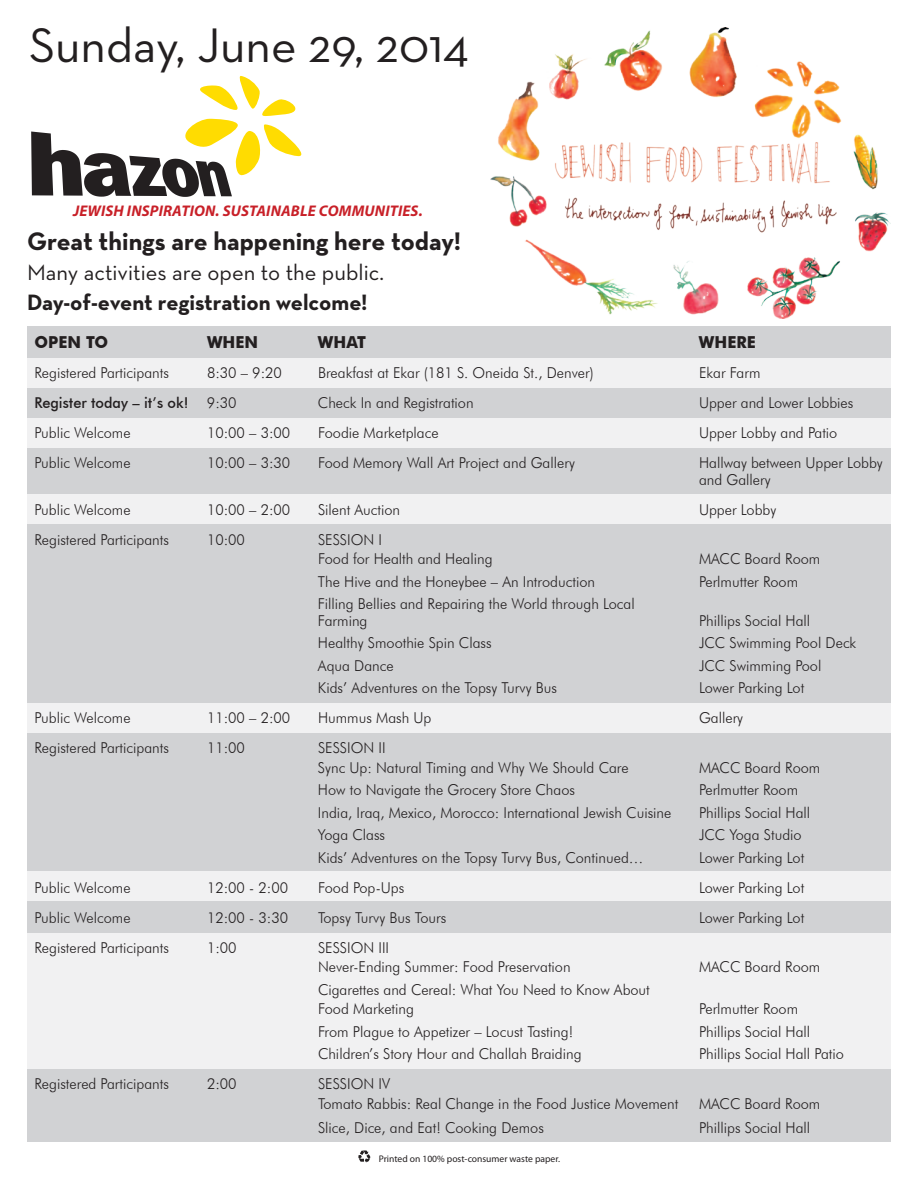
<style>
.page{position:relative;width:918px;height:1188px;background:#fff}
.page>*{position:absolute;margin:0;border:0;box-sizing:border-box;transform-origin:0 0}
.t1{font:49.35px "HG Neutra Text";color:#231f20}
.t2{font:700 25.8px "HG Neutra Text";color:#231f20}
.t3{font:22.65px "HG Neutra Text";color:#231f20}
.t4{font:700 22.65px "HG Neutra Text";letter-spacing:-.005em;color:#231f20}
.t5{font:700 16.5px "Futura BT";color:#231f20}
.t6{font:italic 700 15.45px "Myriad Pro";letter-spacing:.01em;color:#c82028}
.t7{font:300 15px "Futura BT";color:#231f20}
.t8{font:500 15px "Futura BT";color:#231f20}
.t9{font:9.6px "Myriad Pro";color:#231f20}
.s1{font-weight:300}
</style>
<div class="page">
<div style="left:27px;top:327px;width:864px;height:815px;background:#d1d2d4"></div>
<img style="left:490px;top:27px;width:401px;height:292px">
<svg style="left:31px;top:76px;width:271px;height:121px"></svg>
<div style="left:23px;top:358px;width:881px;height:30px;background:#f1f1f2"></div>
<div style="left:23px;top:418px;width:881px;height:30px;background:#f1f1f2"></div>
<div style="left:23px;top:494px;width:881px;height:30px;background:#f1f1f2"></div>
<div style="left:23px;top:703px;width:881px;height:30px;background:#f1f1f2"></div>
<div style="left:23px;top:872px;width:881px;height:30px;background:#f1f1f2"></div>
<div style="left:21px;top:933px;width:880px;height:136px;background:#f1f1f2"></div>
<svg style="left:358px;top:1150px;width:12px;height:13px"></svg>
<p class="t1" style="left:29px;top:20px;width:441px">Sunday, June 29, 2014</p>
<p class="t6" style="left:73px;top:201px;width:351px">JEWISH INSPIRATION. SUSTAINABLE COMMUNITIES.</p>
<p class="t2" style="left:27px;top:228px;width:436px">Great things are happening here today!</p>
<p class="t3" style="left:27px;top:261px;width:358px">Many activities are open to the public.</p>
<p class="t4" style="left:27px;top:291px;width:342px">Day-of-event registration welcome!</p>
<p class="t5" style="left:34px;top:332px;width:75px">OPEN TO</p>
<p class="t5" style="left:207px;top:332px;width:53px">WHEN</p>
<p class="t5" style="left:318px;top:332px;width:50px">WHAT</p>
<p class="t5" style="left:699px;top:332px;width:58px">WHERE</p>
<p class="t7" style="left:34px;top:364px;width:136px">Registered Participants</p>
<p class="t7" style="left:207px;top:364px;width:76px">8:30 – 9:20</p>
<p class="t7" style="left:318px;top:364px;width:277px">Breakfast at Ekar (181 S. Oneida St., Denver)</p>
<p class="t7" style="left:699px;top:364px;width:63px">Ekar Farm</p>
<p class="t8" style="left:34px;top:394px;width:204px">Register today – it’s ok! <span class="s1">9:30</span></p>
<p class="t7" style="left:318px;top:394px;width:157px">Check In and Registration</p>
<p class="t7" style="left:699px;top:394px;width:156px">Upper and Lower Lobbies</p>
<p class="t7" style="left:34px;top:424px;width:98px">Public Welcome</p>
<p class="t7" style="left:207px;top:424px;width:85px">10:00 – 3:00</p>
<p class="t7" style="left:318px;top:424px;width:122px">Foodie Marketplace</p>
<p class="t7" style="left:699px;top:424px;width:140px">Upper Lobby and Patio</p>
<p class="t7" style="left:34px;top:454px;width:98px">Public Welcome</p>
<p class="t7" style="left:207px;top:454px;width:85px">10:00 – 3:30</p>
<p class="t7" style="left:318px;top:454px;width:258px">Food Memory Wall Art Project and Gallery</p>
<p class="t7" style="left:699px;top:454px;width:185px">Hallway between Upper Lobby</p>
<p class="t7" style="left:699px;top:470px;width:73px">and Gallery</p>
<p class="t7" style="left:34px;top:500px;width:98px">Public Welcome</p>
<p class="t7" style="left:207px;top:500px;width:85px">10:00 – 2:00</p>
<p class="t7" style="left:318px;top:500px;width:84px">Silent Auction</p>
<p class="t7" style="left:699px;top:500px;width:79px">Upper Lobby</p>
<p class="t7" style="left:34px;top:530px;width:136px">Registered Participants</p>
<p class="t7" style="left:207px;top:530px;width:40px">10:00</p>
<p class="t7" style="left:318px;top:530px;width:66px">SESSION I</p>
<p class="t7" style="left:318px;top:550px;width:176px">Food for Health and Healing</p>
<p class="t7" style="left:699px;top:550px;width:123px">MACC Board Room</p>
<p class="t7" style="left:318px;top:572px;width:279px">The Hive and the Honeybee – An Introduction</p>
<p class="t7" style="left:699px;top:572px;width:101px">Perlmutter Room</p>
<p class="t7" style="left:318px;top:595px;width:318px">Filling Bellies and Repairing the World through Local</p>
<p class="t7" style="left:318px;top:611px;width:51px">Farming</p>
<p class="t7" style="left:699px;top:611px;width:113px">Phillips Social Hall</p>
<p class="t7" style="left:318px;top:634px;width:175px">Healthy Smoothie Spin Class</p>
<p class="t7" style="left:699px;top:634px;width:159px">JCC Swimming Pool Deck</p>
<p class="t7" style="left:318px;top:656px;width:77px">Aqua Dance</p>
<p class="t7" style="left:699px;top:656px;width:124px">JCC Swimming Pool</p>
<p class="t7" style="left:318px;top:679px;width:241px">Kids’ Adventures on the Topsy Turvy Bus</p>
<p class="t7" style="left:699px;top:679px;width:107px">Lower Parking Lot</p>
<p class="t7" style="left:34px;top:709px;width:98px">Public Welcome</p>
<p class="t7" style="left:207px;top:709px;width:85px">11:00 – 2:00</p>
<p class="t7" style="left:318px;top:709px;width:115px">Hummus Mash Up</p>
<p class="t7" style="left:699px;top:709px;width:46px">Gallery</p>
<p class="t7" style="left:34px;top:739px;width:136px">Registered Participants</p>
<p class="t7" style="left:207px;top:739px;width:40px">11:00</p>
<p class="t7" style="left:318px;top:739px;width:69px">SESSION II</p>
<p class="t7" style="left:318px;top:758px;width:312px">Sync Up: Natural Timing and Why We Should Care</p>
<p class="t7" style="left:699px;top:758px;width:123px">MACC Board Room</p>
<p class="t7" style="left:318px;top:781px;width:259px">How to Navigate the Grocery Store Chaos</p>
<p class="t7" style="left:699px;top:781px;width:101px">Perlmutter Room</p>
<p class="t7" style="left:318px;top:803px;width:355px">India, Iraq, Mexico, Morocco: International Jewish Cuisine</p>
<p class="t7" style="left:699px;top:803px;width:113px">Phillips Social Hall</p>
<p class="t7" style="left:318px;top:826px;width:69px">Yoga Class</p>
<p class="t7" style="left:699px;top:826px;width:104px">JCC Yoga Studio</p>
<p class="t7" style="left:318px;top:848px;width:327px">Kids’ Adventures on the Topsy Turvy Bus, Continued…</p>
<p class="t7" style="left:699px;top:848px;width:107px">Lower Parking Lot</p>
<p class="t7" style="left:34px;top:878px;width:98px">Public Welcome</p>
<p class="t7" style="left:207px;top:878px;width:83px">12:00 - 2:00</p>
<p class="t7" style="left:318px;top:878px;width:88px">Food Pop-Ups</p>
<p class="t7" style="left:699px;top:878px;width:107px">Lower Parking Lot</p>
<p class="t7" style="left:34px;top:908px;width:98px">Public Welcome</p>
<p class="t7" style="left:207px;top:908px;width:83px">12:00 - 3:30</p>
<p class="t7" style="left:318px;top:908px;width:130px">Topsy Turvy Bus Tours</p>
<p class="t7" style="left:699px;top:908px;width:107px">Lower Parking Lot</p>
<p class="t7" style="left:34px;top:938px;width:136px">Registered Participants</p>
<p class="t7" style="left:207px;top:938px;width:31px">1:00</p>
<p class="t7" style="left:318px;top:938px;width:73px">SESSION III</p>
<p class="t7" style="left:318px;top:958px;width:254px">Never-Ending Summer: Food Preservation</p>
<p class="t7" style="left:699px;top:958px;width:123px">MACC Board Room</p>
<p class="t7" style="left:318px;top:980px;width:333px">Cigarettes and Cereal: What You Need to Know About</p>
<p class="t7" style="left:318px;top:1000px;width:97px">Food Marketing</p>
<p class="t7" style="left:699px;top:1000px;width:101px">Perlmutter Room</p>
<p class="t7" style="left:318px;top:1022px;width:257px">From Plague to Appetizer – Locust Tasting!</p>
<p class="t7" style="left:699px;top:1022px;width:113px">Phillips Social Hall</p>
<p class="t7" style="left:318px;top:1045px;width:265px">Children’s Story Hour and Challah Braiding</p>
<p class="t7" style="left:699px;top:1045px;width:146px">Phillips Social Hall Patio</p>
<p class="t7" style="left:34px;top:1075px;width:136px">Registered Participants</p>
<p class="t7" style="left:207px;top:1075px;width:31px">2:00</p>
<p class="t7" style="left:318px;top:1075px;width:74px">SESSION IV</p>
<p class="t7" style="left:318px;top:1094px;width:362px">Tomato Rabbis: Real Change in the Food Justice Movement</p>
<p class="t7" style="left:699px;top:1094px;width:123px">MACC Board Room</p>
<p class="t7" style="left:318px;top:1118px;width:227px">Slice, Dice, and Eat! Cooking Demos</p>
<p class="t7" style="left:699px;top:1118px;width:113px">Phillips Social Hall</p>
<p class="t9" style="left:379px;top:1152px;width:183px">Printed on 100% post-consumer waste paper.</p>
</div>
